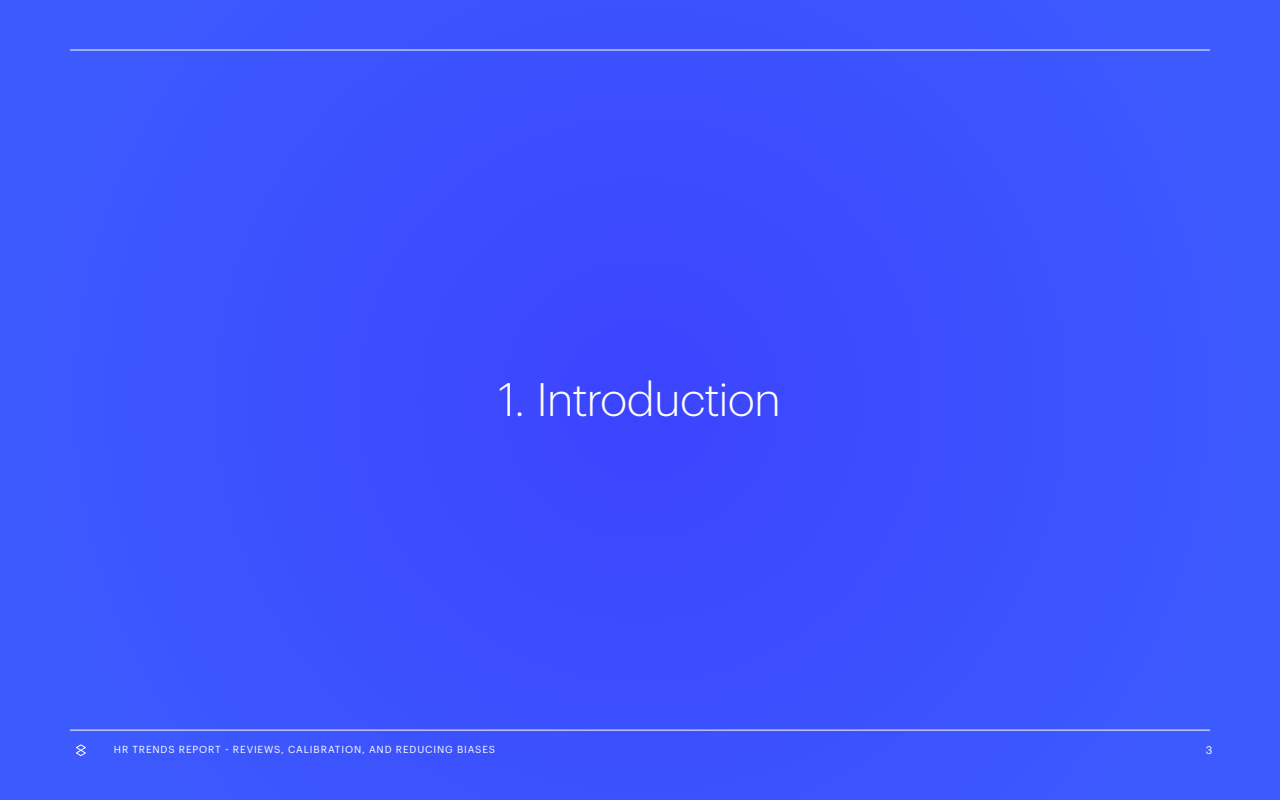
<style>
.page{position:relative;width:1280px;height:800px;background:#3c52fe}
.page>*{position:absolute;margin:0;border:0;box-sizing:border-box;transform-origin:0 0}
.t1{font:300 46px "Graphik";letter-spacing:-.02em;color:#fff}
.t2{font:11px "Graphik";color:#fff}
.t3{font:10px "Graphik";letter-spacing:.09em;color:#fff}
</style>
<div class="page">
<hr style="left:70px;top:50px;width:1140px;height:1px;background:#fff">
<hr style="left:70px;top:730px;width:1140px;height:1px;background:#fff">
<div style="left:71px;top:740px;width:20px;height:20px;background:#3c5afe;border-radius:50%"></div>
<svg style="left:76px;top:744px;width:10px;height:12px"></svg>
<h1 class="t1" style="left:499px;top:366px;width:284px">1. Introduction</h1>
<p class="t3" style="left:114px;top:742px;width:383px">HR TRENDS REPORT - REVIEWS, CALIBRATION, AND REDUCING BIASES</p>
<p class="t2" style="left:1206px;top:742px;width:8px">3</p>
</div>
